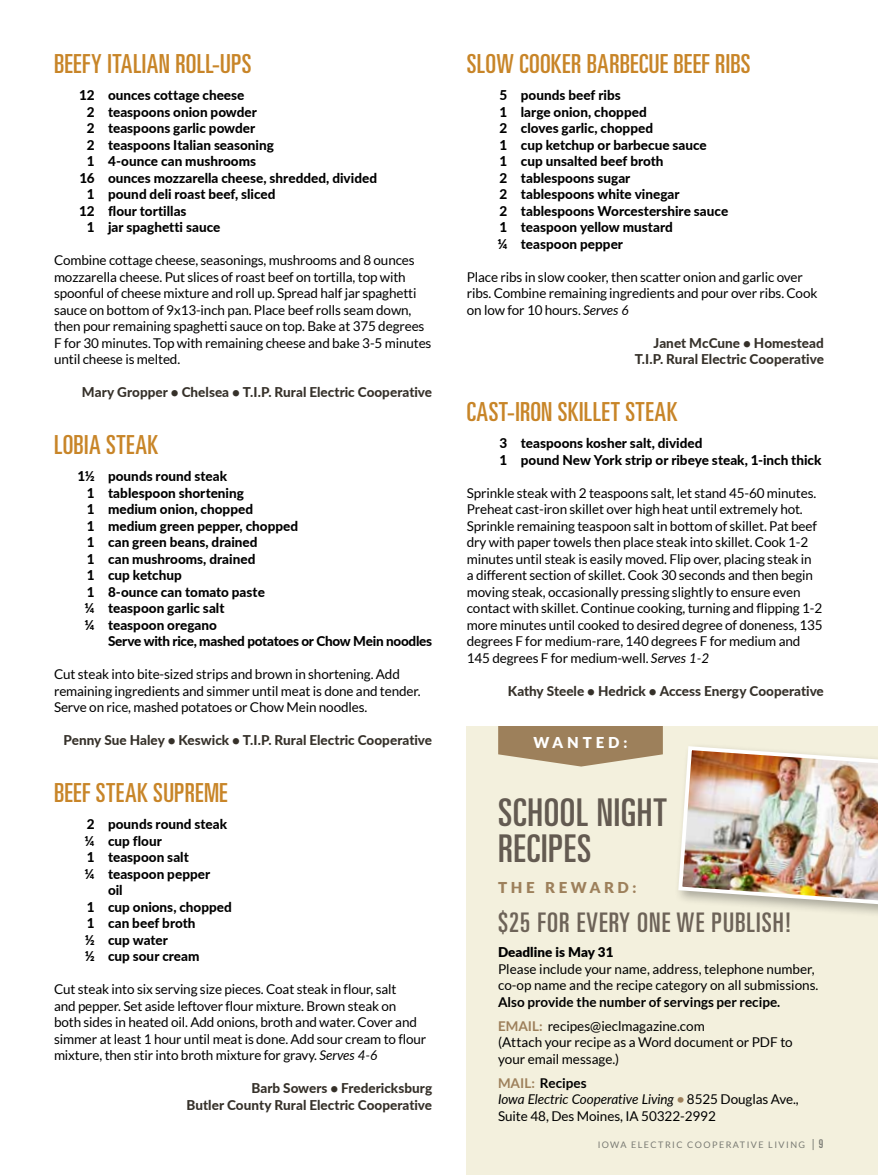
<style>
.page{position:relative;width:878px;height:1175px;background:#fff}
.page>*{position:absolute;margin:0;border:0;box-sizing:border-box;transform-origin:0 0}
.t1{font:ultra-condensed 38.25px/36px "Univers LT Std";letter-spacing:.015em;color:#635a51}
.t2{font:ultra-condensed 27px "Univers LT Std";letter-spacing:.04em;color:#6d6358}
.t3{font:ultra-condensed 26.25px "Univers LT Std";letter-spacing:.02em;color:#c88528}
.t4{font:900 15px "Lato";letter-spacing:.24em;color:#9d805b}
.t5{font:900 15px "Lato";letter-spacing:.26em;color:#fff}
.t6{font:13.5px/16.5px "Lato";letter-spacing:-.01em;color:#000}
.t7{font:800 13.5px/16.5px "Lato";color:#000}
.t8{font:800 13.5px/16.5px "Lato";color:#36312a;text-align:right}
.t9{font:700 13.5px/24px "Lato";color:#000}
.t10{font:800 13.5px "Lato";letter-spacing:-.02em;color:#000}
.t11{font:900 13.5px "Lato";color:#000}
.t12{font:9px "Lato";letter-spacing:.16em;color:#808285}
.s1{font-style:italic}
.s2{color:#9d805b}
.s3{font-weight:400}
.s4{font-weight:700;color:#9d805b}
.s5{font-weight:700}
.s6{font-size:12px}
.s7{font-family:"Univers LT Std";font-stretch:ultra-condensed;font-size:12px}
</style>
<div class="page">
<div style="left:466px;top:725px;width:412px;height:449px;background:#f3f0dd"></div>
<div style="left:674px;top:742px;width:204px;height:178px;background:#000;opacity:.3"></div>
<img style="left:676px;top:744px;width:202px;height:164px">
<svg style="left:498px;top:726px;width:164px;height:40px"></svg>
<div style="left:463px;top:721px;width:415px;height:5px;background:#fff"></div>
<h3 class="t3" style="left:54px;top:49px;width:199px">BEEFY ITALIAN ROLL-UPS</h3>
<p class="t7" style="left:79px;top:86px;width:167px">12 ounces cottage cheese</p>
<p class="t7" style="left:87px;top:103px;width:171px">2 teaspoons onion powder</p>
<p class="t7" style="left:87px;top:119px;width:170px">2 teaspoons garlic powder</p>
<p class="t7" style="left:87px;top:136px;width:189px">2 teaspoons Italian seasoning</p>
<p class="t7" style="left:87px;top:152px;width:171px">1 4-ounce can mushrooms</p>
<p class="t7" style="left:79px;top:169px;width:299px">16 ounces mozzarella cheese, shredded, divided</p>
<p class="t7" style="left:87px;top:185px;width:190px">1 pound deli roast beef, sliced</p>
<p class="t7" style="left:79px;top:202px;width:109px">12 flour tortillas</p>
<p class="t7" style="left:87px;top:218px;width:135px">1 jar spaghetti sauce</p>
<p class="t6" style="left:54px;top:252px;width:379px">Combine cottage cheese, seasonings, mushrooms and 8 ounces mozzarella cheese. Put slices of roast beef on tortilla, top with spoonful of cheese mixture and roll up. Spread half jar spaghetti sauce on bottom of 9x13-inch pan. Place beef rolls seam down, then pour remaining spaghetti sauce on top. Bake at 375 degrees F for 30 minutes. Top with remaining cheese and bake 3-5 minutes until cheese is melted.</p>
<p class="t8" style="left:82px;top:383px;width:352px">Mary Gropper • Chelsea • T.I.P. Rural Electric Cooperative</p>
<h3 class="t3" style="left:54px;top:430px;width:106px">LOBIA STEAK</h3>
<p class="t7" style="left:85px;top:467px;width:215px;text-indent:-7px">1½ pounds round steak<br>1 tablespoon shortening<br>1 medium onion, chopped<br>1 medium green pepper, chopped<br>1 can green beans, drained<br>1 can mushrooms, drained<br>1 cup ketchup<br>1 8-ounce can tomato paste<br>¼ teaspoon garlic salt<br>¼ teaspoon oregano</p>
<p class="t10" style="left:108px;top:631px;width:325px">Serve with rice, mashed potatoes or Chow Mein noodles</p>
<p class="t6" style="left:54px;top:666px;width:368px">Cut steak into bite-sized strips and brown in shortening. Add remaining ingredients and simmer until meat is done and tender.<br>Serve on rice, mashed potatoes or Chow Mein noodles.</p>
<p class="t8" style="left:63px;top:731px;width:370px">Penny Sue Haley • Keswick • T.I.P. Rural Electric Cooperative</p>
<h3 class="t3" style="left:54px;top:778px;width:175px">BEEF STEAK SUPREME</h3>
<p class="t7" style="left:87px;top:815px;width:142px">2 pounds round steak</p>
<p class="t7" style="left:85px;top:832px;width:79px">¼ cup flour</p>
<p class="t7" style="left:87px;top:848px;width:103px">1 teaspoon salt</p>
<p class="t7" style="left:85px;top:865px;width:127px">¼ teaspoon pepper</p>
<p class="t7" style="left:108px;top:881px;width:16px">oil</p>
<p class="t7" style="left:87px;top:898px;width:147px">1 cup onions, chopped</p>
<p class="t7" style="left:87px;top:914px;width:110px">1 can beef broth</p>
<p class="t7" style="left:85px;top:931px;width:85px">½ cup water</p>
<p class="t7" style="left:85px;top:947px;width:116px">½ cup sour cream</p>
<p class="t6" style="left:54px;top:981px;width:374px">Cut steak into six serving size pieces. Coat steak in flour, salt<br>and pepper. Set aside leftover flour mixture. Brown steak on both sides in heated oil. Add onions, broth and water. Cover and simmer at least 1 hour until meat is done. Add sour cream to flour mixture, then stir into broth mixture for gravy. <span class="s1">Serves 4-6</span></p>
<p class="t8" style="left:186px;top:1079px;width:247px">Barb Sowers • Fredericksburg<br>Butler County Rural Electric Cooperative</p>
<h3 class="t3" style="left:467px;top:49px;width:285px">SLOW COOKER BARBECUE BEEF RIBS</h3>
<p class="t7" style="left:497px;top:86px;width:232px">5 pounds beef ribs<br>1 large onion, chopped<br>2 cloves garlic, chopped<br>1 cup ketchup or barbecue sauce<br>1 cup unsalted beef broth<br>2 tablespoons sugar<br>2 tablespoons white vinegar<br>2 tablespoons Worcestershire sauce<br>1 teaspoon yellow mustard<br>¼ teaspoon pepper</p>
<p class="t6" style="left:467px;top:268px;width:352px">Place ribs in slow cooker, then scatter onion and garlic over ribs. Combine remaining ingredients and pour over ribs. Cook on low for 10 hours. <span class="s1">Serves 6</span></p>
<p class="t8" style="left:634px;top:334px;width:191px">Janet McCune • Homestead<br>T.I.P. Rural Electric Cooperative</p>
<h3 class="t3" style="left:467px;top:397px;width:212px">CAST-IRON SKILLET STEAK</h3>
<p class="t7" style="left:499px;top:434px;width:323px">3 teaspoons kosher salt, divided<br>1 pound New York strip or ribeye steak, 1-inch thick</p>
<p class="t6" style="left:467px;top:484px;width:357px">Sprinkle steak with 2 teaspoons salt, let stand 45-60 minutes.<br>Preheat cast-iron skillet over high heat until extremely hot.<br>Sprinkle remaining teaspoon salt in bottom of skillet. Pat beef dry with paper towels then place steak into skillet. Cook 1-2 minutes until steak is easily moved. Flip over, placing steak in<br>a different section of skillet. Cook 30 seconds and then begin moving steak, occasionally pressing slightly to ensure even contact with skillet. Continue cooking, turning and flipping 1-2 more minutes until cooked to desired degree of doneness, 135 degrees F for medium-rare, 140 degrees F for medium and 145 degrees F for medium-well. <span class="s1">Serves 1-2</span></p>
<p class="t8" style="left:508px;top:682px;width:317px">Kathy Steele • Hedrick • Access Energy Cooperative</p>
<p class="t5" style="left:533px;top:731px;width:96px">WANTED:</p>
<h1 class="t1" style="left:498px;top:794px;width:170px">SCHOOL NIGHT<br>RECIPES</h1>
<p class="t4" style="left:498px;top:876px;width:140px">THE REWARD:</p>
<h2 class="t2" style="left:498px;top:906px;width:294px">$25 FOR EVERY ONE WE PUBLISH!</h2>
<p class="t11" style="left:498px;top:942px;width:117px">Deadline is May 31</p>
<p class="t6" style="left:498px;top:960px;width:322px">Please include your name, address, telephone number, co-op name and the recipe category on all submissions.</p>
<p class="t9" style="left:498px;top:989px;width:284px">Also provide the number of servings per recipe.<br><span class="s2">EMAIL:</span> <span class="s3">recipes@ieclmagazine.com</span></p>
<p class="t6" style="left:498px;top:1034px;width:296px">(Attach your recipe as a Word document or PDF to your email message.)</p>
<p class="t6" style="left:498px;top:1074px;width:302px"><span class="s4">MAIL:</span> <span class="s5">Recipes<br></span><span class="s1">Iowa Electric Cooperative Living</span> <span class="s4">•</span> 8525 Douglas Ave.,<br>Suite 48, Des Moines, IA 50322-2992</p>
<p class="t12" style="left:597px;top:1140px;width:227px">IOWA ELECTRIC COOPERATIVE LIVING <span class="s6">|</span> <span class="s7">9</span></p>
</div>
